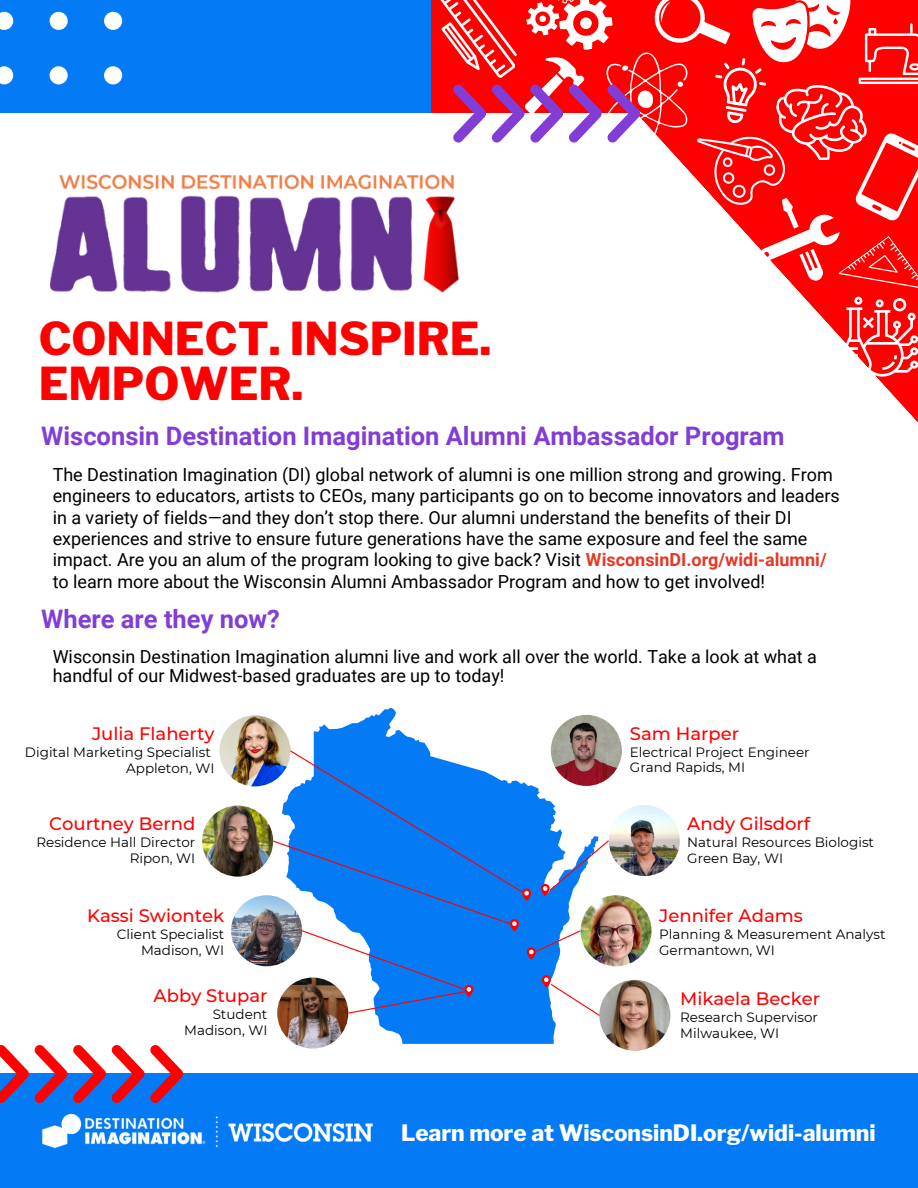
<style>
.page{position:relative;width:918px;height:1188px;background:#fff}
.page>*{position:absolute;margin:0;border:0;box-sizing:border-box;transform-origin:0 0}
.t1{font:800 45px/45px "Libre Franklin";color:#f00}
.t2{font:700 25.5px "Roboto";color:#813dd6}
.t3{font:800 22.5px "Libre Franklin";color:#fff}
.t4{font:18px/21.3px "Roboto";color:#000}
.t5{font:500 18px "Montserrat";color:#f00}
.t6{font:13.5px "Montserrat";color:#000}
.s1{font-weight:700;color:#e63828}
</style>
<div class="page">
<div style="left:0;top:0;width:431px;height:391px;background:#057af5"></div>
<div style="left:0;top:113px;width:637px;height:918px;background:#fff"></div>
<svg style="left:0;top:11px;width:122px;height:73px"></svg>
<div style="left:0;top:1073px;width:918px;height:115px;background:#057af5"></div>
<svg style="left:0;top:1045px;width:183px;height:58px"></svg>
<svg style="left:431px;top:0;width:487px;height:377px"></svg>
<img style="left:49px;top:160px;width:422px;height:146px">
<img style="left:42px;top:1113px;width:331px;height:36px">
<svg style="left:282px;top:708px;width:316px;height:336px"></svg>
<img style="left:609px;top:805px;width:71px;height:71px;border-radius:50%">
<img style="left:219px;top:715px;width:71px;height:71px;border-radius:50%">
<img style="left:580px;top:895px;width:72px;height:71px;border-radius:50%">
<img style="left:599px;top:980px;width:71px;height:71px;border-radius:50%">
<img style="left:551px;top:715px;width:71px;height:71px;border-radius:50%">
<img style="left:202px;top:806px;width:71px;height:71px;border-radius:50%">
<img style="left:231px;top:895px;width:71px;height:71px;border-radius:50%">
<img style="left:277px;top:978px;width:71px;height:71px;border-radius:50%">
<svg style="left:272px;top:749px;width:338px;height:268px"></svg>
<p class="t1" style="left:39px;top:316px;width:454px">CONNECT. INSPIRE.<br>EMPOWER.</p>
<p class="t2" style="left:41px;top:421px;width:745px">Wisconsin Destination Imagination Alumni Ambassador Program</p>
<p class="t4" style="left:53px;top:464px;width:789px">The Destination Imagination (DI) global network of alumni is one million strong and growing. From engineers to educators, artists to CEOs, many participants go on to become innovators and leaders in a variety of fields—and they don’t stop there. Our alumni understand the benefits of their DI experiences and strive to ensure future generations have the same exposure and feel the same impact. Are you an alum of the program looking to give back? Visit <span class="s1">WisconsinDI.org/widi-alumni/ </span>to learn more about the Wisconsin Alumni Ambassador Program and how to get involved!</p>
<p class="t2" style="left:41px;top:604px;width:240px">Where are they now?</p>
<p class="t4" style="left:53px;top:647px;width:766px;line-height:19.2px">Wisconsin Destination Imagination alumni live and work all over the world. Take a look at what a handful of our Midwest-based graduates are up to today!</p>
<p class="t5" style="left:92px;top:723px;width:124px">Julia Flaherty</p>
<p class="t6" style="left:25px;top:744px;width:188px">Digital Marketing Specialist</p>
<p class="t6" style="left:126px;top:760px;width:90px">Appleton, WI</p>
<p class="t5" style="left:49px;top:813px;width:148px">Courtney Bernd</p>
<p class="t6" style="left:36px;top:834px;width:160px">Residence Hall Director</p>
<p class="t6" style="left:130px;top:850px;width:67px">Ripon, WI</p>
<p class="t5" style="left:87px;top:905px;width:139px">Kassi Swiontek</p>
<p class="t6" style="left:117px;top:926px;width:109px">Client Specialist</p>
<p class="t6" style="left:141px;top:942px;width:85px">Madison, WI</p>
<p class="t5" style="left:154px;top:985px;width:115px">Abby Stupar</p>
<p class="t6" style="left:213px;top:1006px;width:56px">Student</p>
<p class="t6" style="left:184px;top:1022px;width:85px">Madison, WI</p>
<p class="t5" style="left:630px;top:722px;width:111px">Sam Harper</p>
<p class="t6" style="left:630px;top:744px;width:181px">Electrical Project Engineer</p>
<p class="t6" style="left:630px;top:759px;width:117px">Grand Rapids, MI</p>
<p class="t5" style="left:687px;top:812px;width:125px">Andy Gilsdorf</p>
<p class="t6" style="left:687px;top:834px;width:188px">Natural Resources Biologist</p>
<p class="t6" style="left:687px;top:849px;width:97px">Green Bay, WI</p>
<p class="t5" style="left:659px;top:905px;width:145px">Jennifer Adams</p>
<p class="t6" style="left:659px;top:926px;width:228px">Planning &amp; Measurement Analyst</p>
<p class="t6" style="left:659px;top:942px;width:117px">Germantown, WI</p>
<p class="t5" style="left:680px;top:988px;width:142px">Mikaela Becker</p>
<p class="t6" style="left:680px;top:1009px;width:139px">Research Supervisor</p>
<p class="t6" style="left:680px;top:1025px;width:100px">Milwaukee, WI</p>
<p class="t3" style="left:401px;top:1120px;width:476px">Learn more at WisconsinDI.org/widi-alumni</p>
</div>
